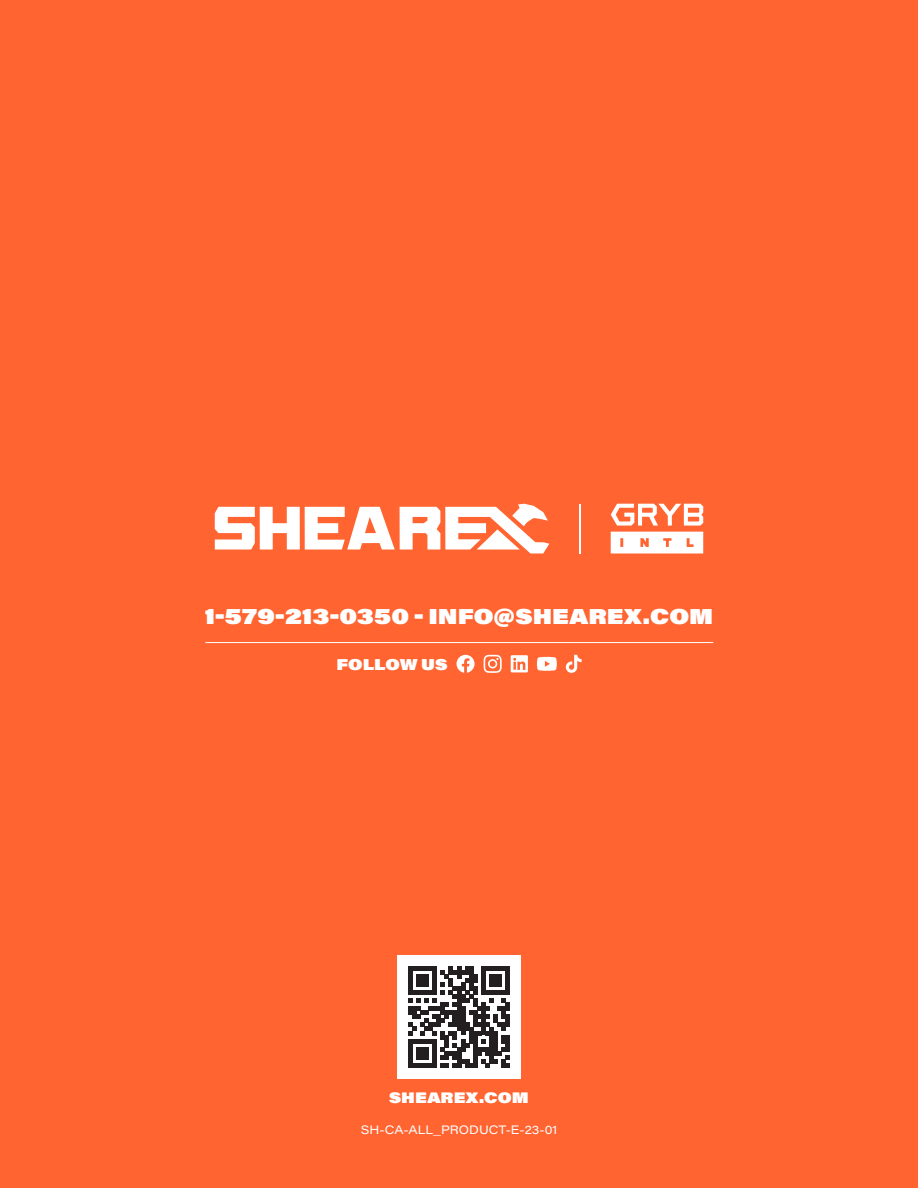
<style>
.page{position:relative;width:918px;height:1188px;background:#ff6431}
.page>*{position:absolute;margin:0;border:0;box-sizing:border-box;transform-origin:0 0}
.t1{font:900 21.3px "Acumin Pro Wide";color:#fff}
.t2{font:900 15.45px "Acumin Pro Wide";letter-spacing:-.005em;color:#fff}
.t3{font:900 15px "Acumin Pro Wide";color:#fff}
.t4{font:12px "Acumin Pro Wide";color:#fff}
</style>
<div class="page">
<hr style="left:579px;top:504px;width:2px;height:50px;background:#fff">
<svg style="left:611px;top:504px;width:92px;height:22px"></svg>
<svg style="left:611px;top:532px;width:92px;height:22px;background:#ffefe9"></svg>
<svg style="left:215px;top:504px;width:334px;height:49px"></svg>
<hr style="left:205px;top:642px;width:508px;height:1px;background:#fff">
<div style="left:397px;top:955px;width:124px;height:124px;background:#fff"></div>
<svg style="left:408px;top:966px;width:102px;height:101px"></svg>
<svg style="left:457px;top:655px;width:18px;height:18px"></svg>
<svg style="left:484px;top:655px;width:18px;height:18px"></svg>
<svg style="left:511px;top:655px;width:17px;height:17px"></svg>
<svg style="left:537px;top:657px;width:20px;height:14px"></svg>
<svg style="left:566px;top:655px;width:16px;height:18px"></svg>
<p class="t1" style="left:205px;top:600px;width:510px">1-579-213-0350 - INFO@SHEAREX.COM</p>
<p class="t2" style="left:336px;top:652px;width:113px">FOLLOW US</p>
<p class="t3" style="left:389px;top:1086px;width:141px">SHEAREX.COM</p>
<p class="t4" style="left:361px;top:1121px;width:198px">SH-CA-ALL_PRODUCT-E-23-01</p>
</div>
